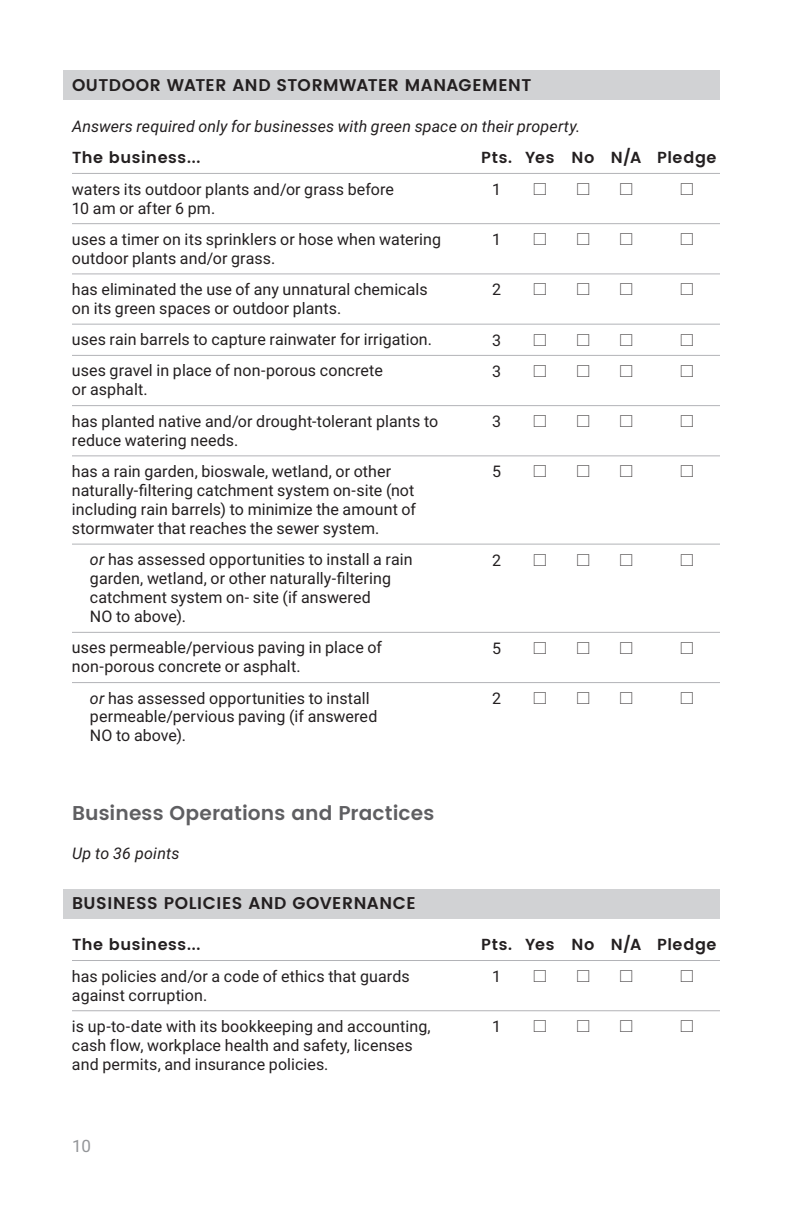
<style>
.page{position:relative;width:792px;height:1224px;background:#fff}
.page>*{position:absolute;margin:0;border:0;box-sizing:border-box;transform-origin:0 0}
.t1{font:600 20px "Poppins";letter-spacing:.005em;color:#5f5f62}
.t2{font:600 17px "Poppins";letter-spacing:.03em;color:#231f20}
.t3{font:17px "Roboto";color:#939598}
.t4{font:16px/19px "Roboto";letter-spacing:.005em;color:#231f20}
.t5{font:italic 16px "Roboto";letter-spacing:.01em;color:#231f20}
.t6{font:600 16px "Poppins";letter-spacing:.04em;color:#231f20}
.s1{font-style:italic}
</style>
<div class="page">
<div style="left:63px;top:71px;width:657px;height:29px;background:#d1d2d4"></div>
<hr style="left:72px;top:173px;width:648px;height:1px;background:#b2b3b7">
<hr style="left:72px;top:223px;width:648px;height:1px;background:#b2b3b7">
<hr style="left:72px;top:273px;width:648px;height:1px;background:#b2b3b7">
<hr style="left:72px;top:324px;width:648px;height:1px;background:#b2b3b7">
<hr style="left:72px;top:355px;width:648px;height:1px;background:#b2b3b7">
<hr style="left:72px;top:405px;width:648px;height:1px;background:#b2b3b7">
<hr style="left:72px;top:455px;width:648px;height:1px;background:#b2b3b7">
<hr style="left:72px;top:544px;width:648px;height:1px;background:#b2b3b7">
<hr style="left:72px;top:632px;width:648px;height:1px;background:#b2b3b7">
<hr style="left:72px;top:682px;width:648px;height:1px;background:#b2b3b7">
<div style="left:63px;top:889px;width:657px;height:29px;background:#d1d2d4"></div>
<hr style="left:72px;top:960px;width:648px;height:1px;background:#b2b3b7">
<hr style="left:72px;top:1010px;width:648px;height:1px;background:#b2b3b7">
<p class="t2" style="left:72px;top:72px;width:461px">OUTDOOR WATER AND STORMWATER MANAGEMENT</p>
<p class="t5" style="left:72px;top:115px;width:510px">Answers required only for businesses with green space on their property.</p>
<p class="t6" style="left:72px;top:145px;width:130px">The business...</p>
<p class="t6" style="left:481px;top:145px;width:237px">Pts. Yes No N/A Pledge</p>
<p class="t4" style="left:72px;top:179px;width:324px">waters its outdoor plants and/or grass before<br>10 am or after 6 pm.</p>
<p class="t4" style="left:72px;top:229px;width:371px">uses a timer on its sprinklers or hose when watering outdoor plants and/or grass.</p>
<p class="t4" style="left:72px;top:279px;width:357px">has eliminated the use of any unnatural chemicals on its green spaces or outdoor plants.</p>
<p class="t4" style="left:72px;top:323px;width:362px;line-height:31.2px">uses rain barrels to capture rainwater for irrigation. uses gravel in place of non-porous concrete</p>
<p class="t4" style="left:72px;top:374px;width:368px;line-height:31.2px">or asphalt.<br>has planted native and/or drought-tolerant plants to</p>
<p class="t4" style="left:72px;top:424px;width:321px;line-height:31.2px">reduce watering needs.<br>has a rain garden, bioswale, wetland, or other</p>
<p class="t4" style="left:72px;top:480px;width:346px;text-align:justify">naturally-filtering catchment system on-site (not including rain barrels) to minimize the amount of stormwater that reaches the sewer system.</p>
<p class="t4" style="left:90px;top:549px;width:324px"><span class="s1">or</span> has assessed opportunities to install a rain garden, wetland, or other naturally-filtering catchment system on- site (if answered<br>NO to above).</p>
<p class="t4" style="left:72px;top:638px;width:312px">uses permeable/pervious paving in place of non-porous concrete or asphalt.</p>
<p class="t4" style="left:90px;top:688px;width:289px"><span class="s1">or</span> has assessed opportunities to install permeable/pervious paving (if answered<br>NO to above).</p>
<p class="t4" style="left:492px;top:179px;width:10px">1</p>
<p class="t4" style="left:492px;top:229px;width:10px">1</p>
<p class="t4" style="left:492px;top:280px;width:10px">2</p>
<p class="t4" style="left:492px;top:324px;width:10px;line-height:31.2px">3<br>3</p>
<p class="t4" style="left:492px;top:411px;width:10px">3</p>
<p class="t4" style="left:492px;top:461px;width:10px">5</p>
<p class="t4" style="left:492px;top:550px;width:10px">2</p>
<p class="t4" style="left:492px;top:638px;width:10px">5</p>
<p class="t4" style="left:492px;top:688px;width:10px">2</p>
<p class="t1" style="left:72px;top:798px;width:364px">Business Operations and Practices</p>
<p class="t5" style="left:72px;top:842px;width:109px">Up to 36 points</p>
<p class="t2" style="left:72px;top:891px;width:345px">BUSINESS POLICIES AND GOVERNANCE</p>
<p class="t6" style="left:72px;top:932px;width:130px">The business...</p>
<p class="t6" style="left:481px;top:932px;width:237px">Pts. Yes No N/A Pledge</p>
<p class="t4" style="left:72px;top:966px;width:339px">has policies and/or a code of ethics that guards against corruption.</p>
<p class="t4" style="left:72px;top:1016px;width:360px">is up-to-date with its bookkeeping and accounting, cash flow, workplace health and safety, licenses and permits, and insurance policies.</p>
<p class="t4" style="left:492px;top:966px;width:10px">1</p>
<p class="t4" style="left:492px;top:1017px;width:10px">1</p>
<p class="t3" style="left:72px;top:1134px;width:21px">10</p>
</div>
